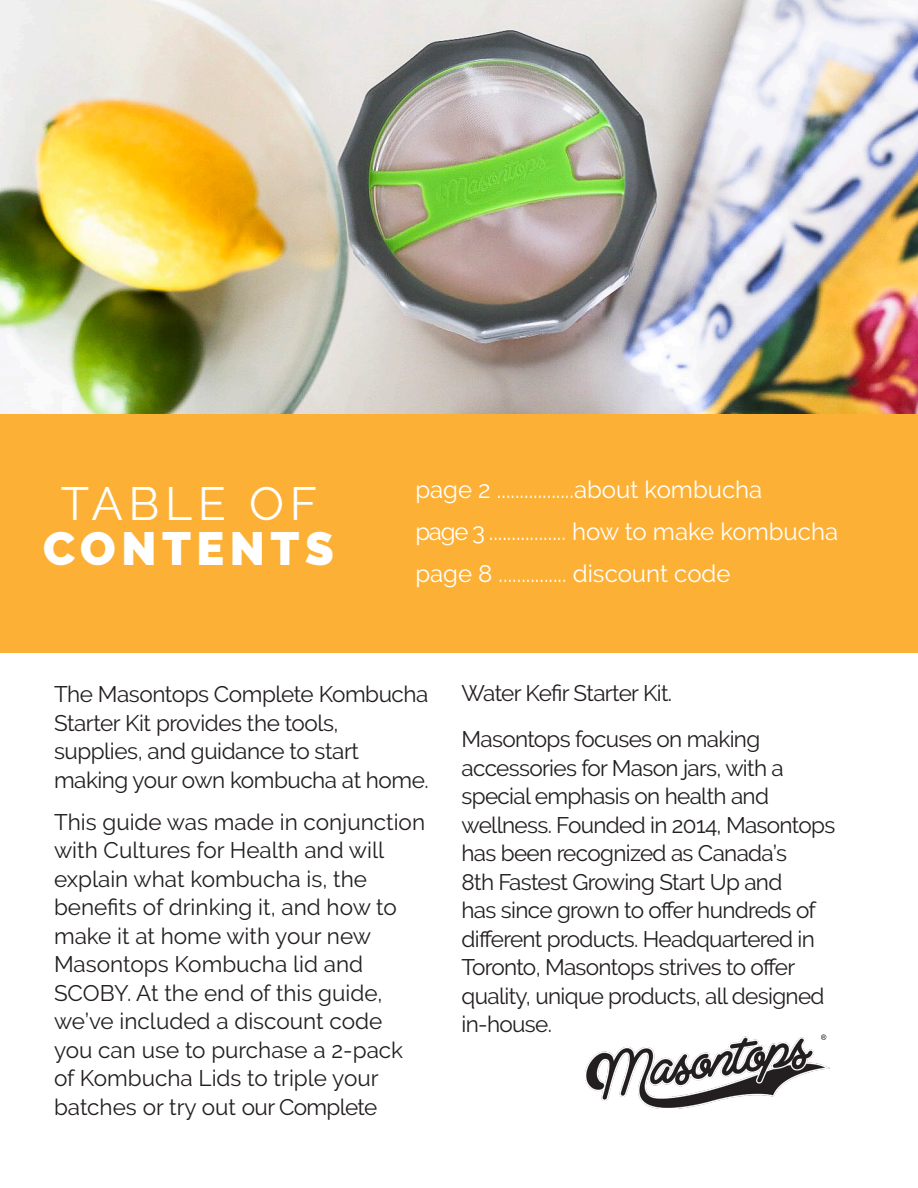
<style>
.page{position:relative;width:918px;height:1188px;background:#fff}
.page>*{position:absolute;margin:0;border:0;box-sizing:border-box;transform-origin:0 0}
.t1{font:900 46.5px "Raleway";letter-spacing:.12em;color:#fff}
.t2{font:46.5px "Raleway";letter-spacing:.12em;color:#fff}
.t3{font:24px "Raleway";color:#fff}
.Body_Text{font:22.5px/28.5px "Raleway";letter-spacing:-.025em;color:#231f20}
.Body_Text-2{font:22.5px/28.5px "Raleway";color:#231f20}
</style>
<div class="page">
<img style="left:0;top:0;width:918px;height:505px">
<div style="left:1px;top:414px;width:917px;height:239px;background:#fcb136"></div>
<img style="left:585px;top:1034px;width:244px;height:74px">
<p class="t2" style="left:61px;top:477px;width:258px">TABLE OF</p>
<p class="t1" style="left:43px;top:522px;width:292px">CONTENTS</p>
<p class="t3" style="left:415px;top:475px;width:348px">page 2 .................about kombucha</p>
<p class="t3" style="left:415px;top:517px;width:424px">page 3 ................. how to make kombucha</p>
<p class="t3" style="left:415px;top:559px;width:317px">page 8 ............... discount code</p>
<p class="Body_Text" style="left:54px;top:680px;width:376px">The Masontops Complete Kombucha<br>Starter Kit provides the tools, supplies, and guidance to start making your own kombucha at home.</p>
<p class="Body_Text-2" style="left:54px;top:808px;width:373px">This guide was made in conjunction with Cultures for Health and will explain what kombucha is, the benefits of drinking it, and how to make it at home with your new<br>Masontops Kombucha lid and<br>SCOBY. At the end of this guide, we’ve included a discount code you can use to purchase a 2-pack of Kombucha Lids to triple your batches or try out our Complete</p>
<p class="Body_Text" style="left:462px;top:679px;width:212px">Water Kefir Starter Kit.</p>
<p class="Body_Text" style="left:462px;top:725px;width:375px">Masontops focuses on making accessories for Mason jars, with a special emphasis on health and wellness. Founded in 2014, Masontops has been recognized as Canada’s<br>8th Fastest Growing Start Up and<br>has since grown to offer hundreds of different products. Headquartered in<br>Toronto, Masontops strives to offer quality, unique products, all designed in-house.</p>
</div>
